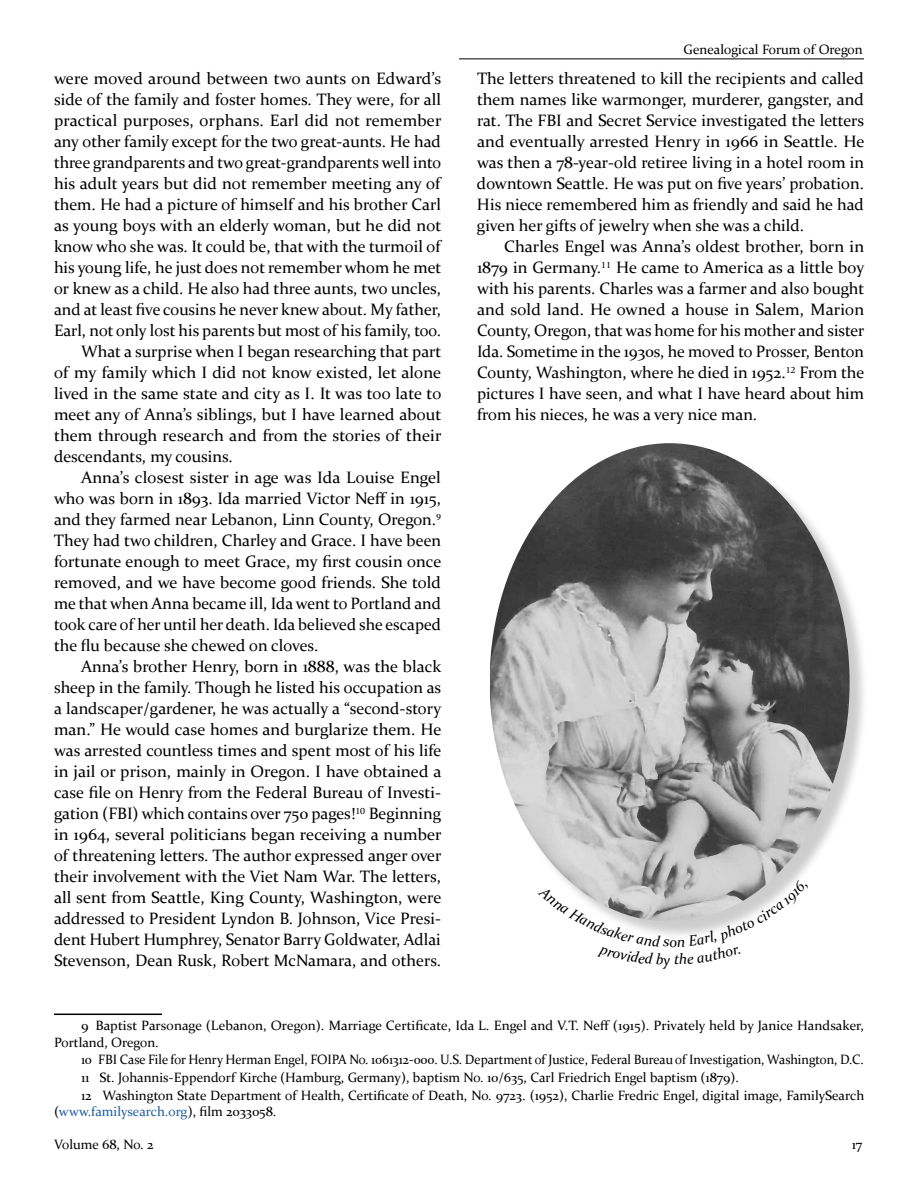
<style>
.page{position:relative;width:918px;height:1188px;background:#fff}
.page>*{position:absolute;margin:0;border:0;box-sizing:border-box;transform-origin:0 0}
.t1{font:16.5px/21px "Constantia";color:#000;text-align:justify}
.t2{font:italic 15px "Constantia";color:#000}
.t3{font:13.5px/17.7px "Constantia";color:#000;scale:.95 1}
.t4{font:13.5px/16.2px "Constantia";color:#000}
.t5{font:13.5px "Constantia";color:#215e9e}
.s1{color:#000}
</style>
<div class="page">
<hr style="left:459px;top:58px;width:405px;height:1px;background:#000">
<hr style="left:54px;top:1014px;width:108px;height:1px;background:#000">
<div style="left:492px;top:446px;width:376px;height:494px;background:#000;opacity:.2"></div>
<img style="left:490px;top:443px;width:360px;height:479px">
<svg style="left:538px;top:885px;width:131px;height:55px"></svg>
<svg style="left:675px;top:880px;width:134px;height:60px"></svg>
<p class="t1" style="left:54px;top:68px;width:389px">were moved around between two aunts on Edward’s</p>
<p class="t1" style="left:54px;top:89px;width:389px">side of the family and foster homes. They were, for all</p>
<p class="t1" style="left:54px;top:110px;width:389px">practical purposes, orphans. Earl did not remember</p>
<p class="t1" style="left:54px;top:131px;width:389px">any other family except for the two great-aunts. He had</p>
<p class="t1" style="left:54px;top:152px;width:389px">three grandparents and two great-grandparents well into</p>
<p class="t1" style="left:54px;top:173px;width:388px">his adult years but did not remember meeting any of</p>
<p class="t1" style="left:54px;top:194px;width:389px">them. He had a picture of himself and his brother Carl</p>
<p class="t1" style="left:54px;top:215px;width:389px">as young boys with an elderly woman, but he did not</p>
<p class="t1" style="left:54px;top:236px;width:388px">know who she was. It could be, that with the turmoil of</p>
<p class="t1" style="left:54px;top:257px;width:389px">his young life, he just does not remember whom he met</p>
<p class="t1" style="left:54px;top:278px;width:389px">or knew as a child. He also had three aunts, two uncles,</p>
<p class="t1" style="left:54px;top:299px;width:389px">and at least five cousins he never knew about. My father,</p>
<p class="t1" style="left:54px;top:320px;width:389px">Earl, not only lost his parents but most of his family, too.</p>
<p class="t1" style="left:81px;top:341px;width:362px">What a surprise when I began researching that part</p>
<p class="t1" style="left:54px;top:362px;width:389px">of my family which I did not know existed, let alone</p>
<p class="t1" style="left:54px;top:383px;width:389px">lived in the same state and city as I. It was too late to</p>
<p class="t1" style="left:54px;top:404px;width:389px">meet any of Anna’s siblings, but I have learned about</p>
<p class="t1" style="left:54px;top:425px;width:389px">them through research and from the stories of their</p>
<p class="t1" style="left:54px;top:446px;width:180px">descendants, my cousins.</p>
<p class="t1" style="left:81px;top:467px;width:362px">Anna’s closest sister in age was Ida Louise Engel</p>
<p class="t1" style="left:54px;top:488px;width:388px">who was born in 1893. Ida married Victor Neff in 1915,</p>
<p class="t1" style="left:54px;top:509px;width:389px">and they farmed near Lebanon, Linn County, Oregon.<sup>9</sup></p>
<p class="t1" style="left:54px;top:530px;width:389px">They had two children, Charley and Grace. I have been</p>
<p class="t1" style="left:54px;top:551px;width:389px">fortunate enough to meet Grace, my first cousin once</p>
<p class="t1" style="left:54px;top:572px;width:388px">removed, and we have become good friends. She told</p>
<p class="t1" style="left:54px;top:593px;width:389px">me that when Anna became ill, Ida went to Portland and</p>
<p class="t1" style="left:54px;top:614px;width:389px">took care of her until her death. Ida believed she escaped</p>
<p class="t1" style="left:54px;top:635px;width:266px">the flu because she chewed on cloves.</p>
<p class="t1" style="left:81px;top:656px;width:362px">Anna’s brother Henry, born in 1888, was the black</p>
<p class="t1" style="left:54px;top:677px;width:389px">sheep in the family. Though he listed his occupation as</p>
<p class="t1" style="left:54px;top:698px;width:389px">a landscaper/gardener, he was actually a “second-story</p>
<p class="t1" style="left:54px;top:719px;width:389px">man.” He would case homes and burglarize them. He</p>
<p class="t1" style="left:54px;top:740px;width:389px">was arrested countless times and spent most of his life</p>
<p class="t1" style="left:54px;top:761px;width:389px">in jail or prison, mainly in Oregon. I have obtained a</p>
<p class="t1" style="left:54px;top:782px;width:388px">case file on Henry from the Federal Bureau of Investi-</p>
<p class="t1" style="left:54px;top:803px;width:389px">gation (FBI) which contains over 750 pages!<sup>10</sup> Beginning</p>
<p class="t1" style="left:54px;top:824px;width:389px">in 1964, several politicians began receiving a number</p>
<p class="t1" style="left:54px;top:845px;width:389px">of threatening letters. The author expressed anger over</p>
<p class="t1" style="left:54px;top:866px;width:389px">their involvement with the Viet Nam War. The letters,</p>
<p class="t1" style="left:54px;top:887px;width:389px">all sent from Seattle, King County, Washington, were</p>
<p class="t1" style="left:54px;top:908px;width:388px">addressed to President Lyndon B. Johnson, Vice Presi-</p>
<p class="t1" style="left:54px;top:929px;width:388px">dent Hubert Humphrey, Senator Barry Goldwater, Adlai</p>
<p class="t1" style="left:54px;top:950px;width:388px">Stevenson, Dean Rusk, Robert McNamara, and others.</p>
<p class="t4" style="left:684px;top:40px;width:181px">Genealogical Forum of Oregon</p>
<p class="t1" style="left:477px;top:68px;width:389px">The letters threatened to kill the recipients and called them names like warmonger, murderer, gangster, and rat. The FBI and Secret Service investigated the letters and eventually arrested Henry in 1966 in Seattle. He was then a 78-year-old retiree living in a hotel room in downtown Seattle. He was put on five years’ probation.<br>His niece remembered him as friendly and said he had given her gifts of jewelry when she was a child.</p>
<p class="t1" style="left:477px;top:236px;width:389px;text-indent:27px">Charles Engel was Anna’s oldest brother, born in 1879 in Germany.<sup>11</sup> He came to America as a little boy with his parents. Charles was a farmer and also bought and sold land. He owned a house in Salem, Marion County, Oregon, that was home for his mother and sister Ida. Sometime in the 1930s, he moved to Prosser, Benton County, Washington, where he died in 1952.<sup>12</sup> From the pictures I have seen, and what I have heard about him from his nieces, he was a very nice man.</p>
<p class="t2" style="left:669px;top:931px;width:9px">o</p>
<p class="t2" style="left:663px;top:949px;width:9px">y</p>
<p class="t4" style="left:54px;top:1017px;width:812px;text-indent:27px">9 Baptist Parsonage (Lebanon, Oregon). Marriage Certificate, Ida L. Engel and V.T. Neff (1915). Privately held by Janice Handsaker,<br>Portland, Oregon.</p>
<p class="t3" style="left:81px;top:1050px;width:826px">10 FBI Case File for Henry Herman Engel, FOIPA No. 1061312-000. U.S. Department of Justice, Federal Bureau of Investigation, Washington, D.C.<br>11 St. Johannis-Eppendorf Kirche (Hamburg, Germany), baptism No. 10/635, Carl Friedrich Engel baptism (1879).<br>12 Washington State Department of Health, Certificate of Death, No. 9723. (1952), Charlie Fredric Engel, digital image, FamilySearch</p>
<p class="t5" style="left:54px;top:1102px;width:224px"><span class="s1">(</span>www.familysearch.org<span class="s1">), film 2033058.</span></p>
<p class="t4" style="left:54px;top:1135px;width:101px">Volume 68, No. 2</p>
<p class="t4" style="left:852px;top:1135px;width:12px">17</p>
</div>
